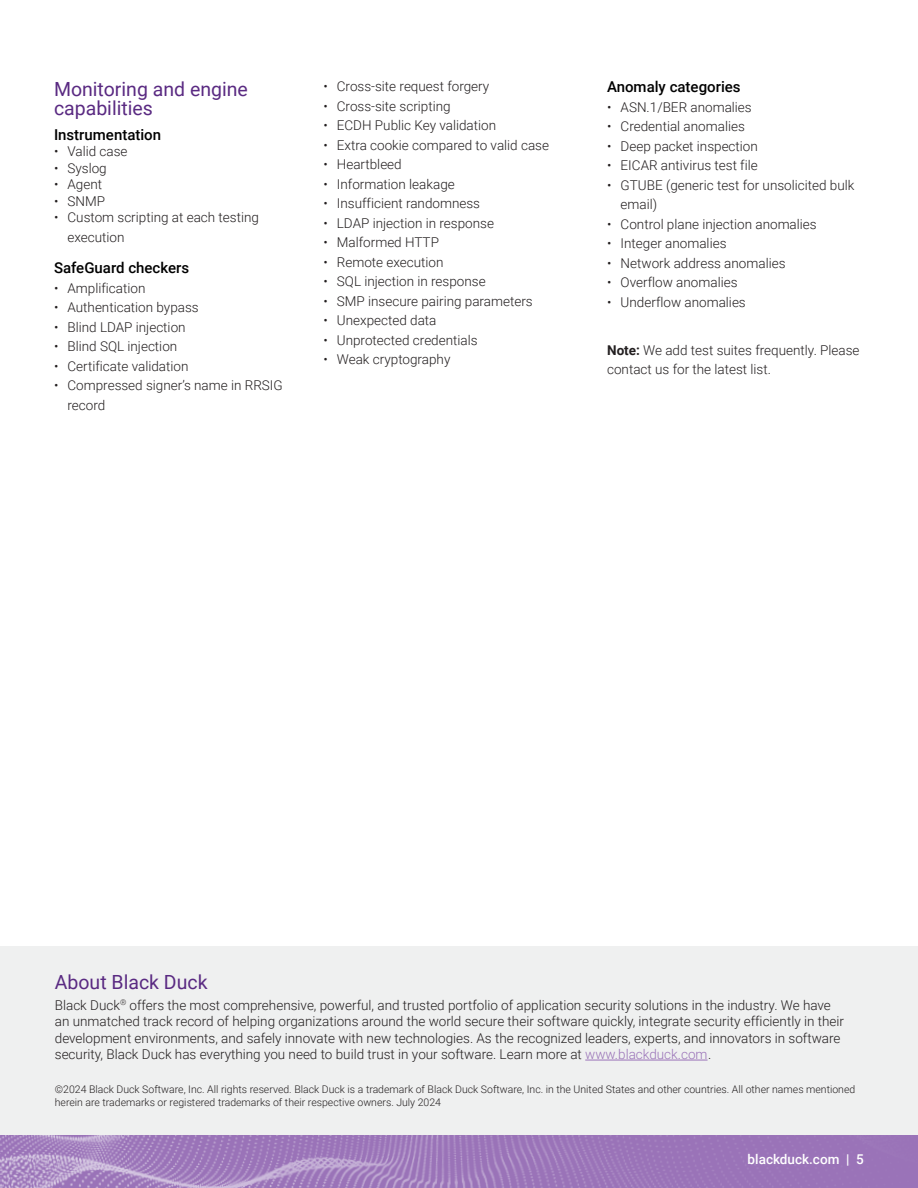
<style>
.page{position:relative;width:918px;height:1188px;background:#fff}
.page>*{position:absolute;margin:0;border:0;box-sizing:border-box;transform-origin:0 0}
.TECH_SPECS_CATEGORY{font:19.5px/19.5px "Roboto";color:#5a2a82}
.BP_BOX_HEADER{font:19.5px "Roboto";color:#5a2a82}
.TECH_SPECS_TYPE{font:500 15px "Roboto";color:#000}
.BP_BOX_BODY{font:300 13.5px/19.5px "Roboto";color:#231f20}
.BODY_COPY{font:300 13.5px/19.5px "Roboto";color:#231f20}
.t1{font:500 13.5px "Roboto";color:#fff}
.BP_MOUSETYPE{font:300 10.5px/13.5px "Roboto";color:#231f20}
.s1{font-weight:700}
.s2{color:#9a73b8}
</style>
<div class="page">
<img style="left:0;top:1134px;width:918px;height:54px">
<div style="left:0;top:946px;width:918px;height:188px;background:#eff0f0"></div>
<hr style="left:585px;top:1060px;width:123px;height:1px;background:#9a73b8">
<p class="TECH_SPECS_CATEGORY" style="left:54px;top:78px;width:195px">Monitoring and engine capabilities</p>
<p class="TECH_SPECS_TYPE" style="left:54px;top:124px;width:109px">Instrumentation</p>
<p class="BP_BOX_BODY" style="left:54px;top:141px;width:75px">• Valid case</p>
<p class="BP_BOX_BODY" style="left:54px;top:158px;width:54px">• Syslog</p>
<p class="BP_BOX_BODY" style="left:54px;top:174px;width:50px">• Agent</p>
<p class="BP_BOX_BODY" style="left:54px;top:191px;width:53px">• SNMP</p>
<p class="BP_BOX_BODY" style="left:68px;top:207px;width:193px;text-indent:-14px">• Custom scripting at each testing execution</p>
<p class="TECH_SPECS_TYPE" style="left:54px;top:258px;width:137px">SafeGuard checkers</p>
<p class="BP_BOX_BODY" style="left:54px;top:278px;width:93px">• Amplification</p>
<p class="BP_BOX_BODY" style="left:54px;top:297px;width:146px">• Authentication bypass</p>
<p class="BP_BOX_BODY" style="left:54px;top:317px;width:133px">• Blind LDAP injection</p>
<p class="BP_BOX_BODY" style="left:54px;top:336px;width:125px">• Blind SQL injection</p>
<p class="BP_BOX_BODY" style="left:54px;top:356px;width:136px">• Certificate validation</p>
<p class="BP_BOX_BODY" style="left:68px;top:375px;width:217px;text-indent:-14px">• Compressed signer’s name in RRSIG record</p>
<p class="BP_BOX_BODY" style="left:323px;top:76px;width:167px">• Cross-site request forgery</p>
<p class="BP_BOX_BODY" style="left:323px;top:96px;width:129px">• Cross-site scripting</p>
<p class="BP_BOX_BODY" style="left:323px;top:115px;width:174px">• ECDH Public Key validation</p>
<p class="BP_BOX_BODY" style="left:323px;top:135px;width:227px">• Extra cookie compared to valid case</p>
<p class="BP_BOX_BODY" style="left:323px;top:154px;width:80px">• Heartbleed</p>
<p class="BP_BOX_BODY" style="left:323px;top:174px;width:133px">• Information leakage</p>
<p class="BP_BOX_BODY" style="left:323px;top:193px;width:158px">• Insufficient randomness</p>
<p class="BP_BOX_BODY" style="left:323px;top:213px;width:172px">• LDAP injection in response</p>
<p class="BP_BOX_BODY" style="left:323px;top:232px;width:117px">• Malformed HTTP</p>
<p class="BP_BOX_BODY" style="left:323px;top:252px;width:122px">• Remote execution</p>
<p class="BP_BOX_BODY" style="left:323px;top:271px;width:164px">• SQL injection in response</p>
<p class="BP_BOX_BODY" style="left:323px;top:291px;width:211px">• SMP insecure pairing parameters</p>
<p class="BP_BOX_BODY" style="left:323px;top:310px;width:115px">• Unexpected data</p>
<p class="BP_BOX_BODY" style="left:323px;top:330px;width:156px">• Unprotected credentials</p>
<p class="BP_BOX_BODY" style="left:323px;top:349px;width:129px">• Weak cryptography</p>
<p class="TECH_SPECS_TYPE" style="left:607px;top:76px;width:135px">Anomaly categories</p>
<p class="BP_BOX_BODY" style="left:607px;top:97px;width:146px">• ASN.1/BER anomalies</p>
<p class="BP_BOX_BODY" style="left:607px;top:116px;width:139px">• Credential anomalies</p>
<p class="BP_BOX_BODY" style="left:607px;top:136px;width:152px">• Deep packet inspection</p>
<p class="BP_BOX_BODY" style="left:607px;top:155px;width:152px">• EICAR antivirus test file</p>
<p class="BP_BOX_BODY" style="left:621px;top:175px;width:235px;text-indent:-14px">• GTUBE (generic test for unsolicited bulk email)</p>
<p class="BP_BOX_BODY" style="left:607px;top:214px;width:211px">• Control plane injection anomalies</p>
<p class="BP_BOX_BODY" style="left:607px;top:233px;width:121px">• Integer anomalies</p>
<p class="BP_BOX_BODY" style="left:607px;top:253px;width:180px">• Network address anomalies</p>
<p class="BP_BOX_BODY" style="left:607px;top:272px;width:132px">• Overflow anomalies</p>
<p class="BP_BOX_BODY" style="left:607px;top:292px;width:140px">• Underflow anomalies</p>
<p class="BODY_COPY" style="left:607px;top:340px;width:254px"><span class="s1">Note:</span> We add test suites frequently. Please contact us for the latest list.</p>
<p class="BP_BOX_HEADER" style="left:55px;top:968px;width:154px">About Black Duck</p>
<p class="BP_BOX_BODY" style="left:55px;top:996px;width:791px;line-height:16.5px">Black Duck<sup>®</sup> offers the most comprehensive, powerful, and trusted portfolio of application security solutions in the industry. We have an unmatched track record of helping organizations around the world secure their software quickly, integrate security efficiently in their development environments, and safely innovate with new technologies. As the recognized leaders, experts, and innovators in software security, Black Duck has everything you need to build trust in your software. Learn more at <span class="s2">www.blackduck.com</span> .</p>
<p class="BP_MOUSETYPE" style="left:55px;top:1082px;width:802px">©2024 Black Duck Software, Inc. All rights reserved. Black Duck is a trademark of Black Duck Software, Inc. in the United States and other countries. All other names mentioned herein are trademarks or registered trademarks of their respective owners. July 2024</p>
<p class="t1" style="left:748px;top:1149px;width:118px">blackduck.com | 5</p>
</div>
